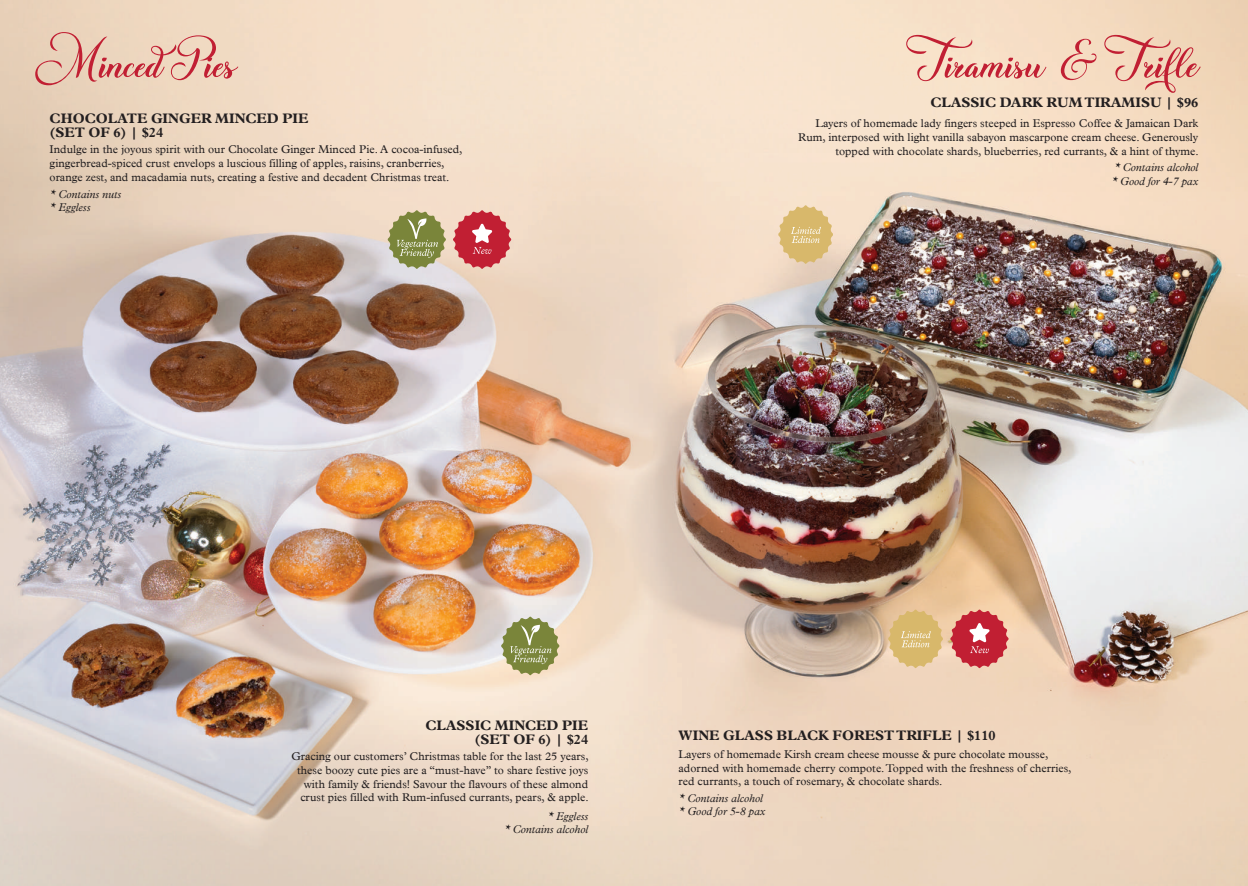
<style>
.page{position:relative;width:1248px;height:886px;background:#fff}
.page>*{position:absolute;margin:0;border:0;box-sizing:border-box;transform-origin:0 0}
.t1{font:60px "Christmas Wish Calligraphy";color:#c11f33}
.t2{font:700 13.75px/13.8px "Plantin";color:#231f20}
.t3{font:11.25px/13.8px "Plantin";color:#231f20}
.t4{font:italic 11.25px/13.8px "Plantin";color:#231f20}
</style>
<div class="page">
<img style="left:0;top:0;width:1247px;height:886px">
<svg style="left:887px;top:609px;width:56px;height:59px"></svg>
<svg style="left:777px;top:205px;width:56px;height:59px"></svg>
<svg style="left:387px;top:210px;width:59px;height:59px"></svg>
<svg style="left:500px;top:617px;width:60px;height:58px"></svg>
<svg style="left:452px;top:210px;width:59px;height:59px"></svg>
<svg style="left:949px;top:609px;width:60px;height:59px"></svg>
<h1 class="t1" style="left:50px;top:22px;width:188px">Minced Pies</h1>
<h1 class="t1" style="left:914px;top:22px;width:285px">Tiramisu &amp; Trifle</h1>
<p class="t2" style="left:50px;top:113px;width:260px">CHOCOLATE GINGER MINCED PIE (SET OF 6) | $24</p>
<p class="t3" style="left:50px;top:143px;width:414px">Indulge in the joyous spirit with our Chocolate Ginger Minced Pie. A cocoa-infused, gingerbread-spiced crust envelops a luscious filling of apples, raisins, cranberries, orange zest, and macadamia nuts, creating a festive and decadent Christmas treat.</p>
<p class="t4" style="left:50px;top:188px;width:73px">* Contains nuts * Eggless</p>
<p class="t2" style="left:930px;top:97px;width:269px">CLASSIC DARK RUM TIRAMISU | $96</p>
<p class="t3" style="left:798px;top:117px;width:402px;text-align:right">Layers of homemade lady fingers steeped in Espresso Coffee &amp; Jamaican Dark<br>Rum, interposed with light vanilla sabayon mascarpone cream cheese. Generously topped with chocolate shards, blueberries, red currants, &amp; a hint of thyme.</p>
<p class="t4" style="left:1111px;top:161px;width:88px">* Contains alcohol * Good for 4-7 pax</p>
<p class="t2" style="left:425px;top:719px;width:164px;text-align:right">CLASSIC MINCED PIE (SET OF 6) | $24</p>
<p class="t3" style="left:291px;top:750px;width:299px;text-align:right">Gracing our customers’ Christmas table for the last 25 years, these boozy cute pies are a “must-have” to share festive joys with family &amp; friends! Savour the flavours of these almond crust pies filled with Rum-infused currants, pears, &amp; apple.</p>
<p class="t4" style="left:504px;top:809px;width:86px;text-align:right">* Eggless<br>* Contains alcohol</p>
<p class="t2" style="left:678px;top:730px;width:318px">WINE GLASS BLACK FOREST TRIFLE | $110</p>
<p class="t3" style="left:678px;top:748px;width:394px">Layers of homemade Kirsh cream cheese mousse &amp; pure chocolate mousse, adorned with homemade cherry compote. Topped with the freshness of cherries, red currants, a touch of rosemary, &amp; chocolate shards.</p>
<p class="t4" style="left:678px;top:791px;width:88px">* Contains alcohol * Good for 5-8 pax</p>
</div>
